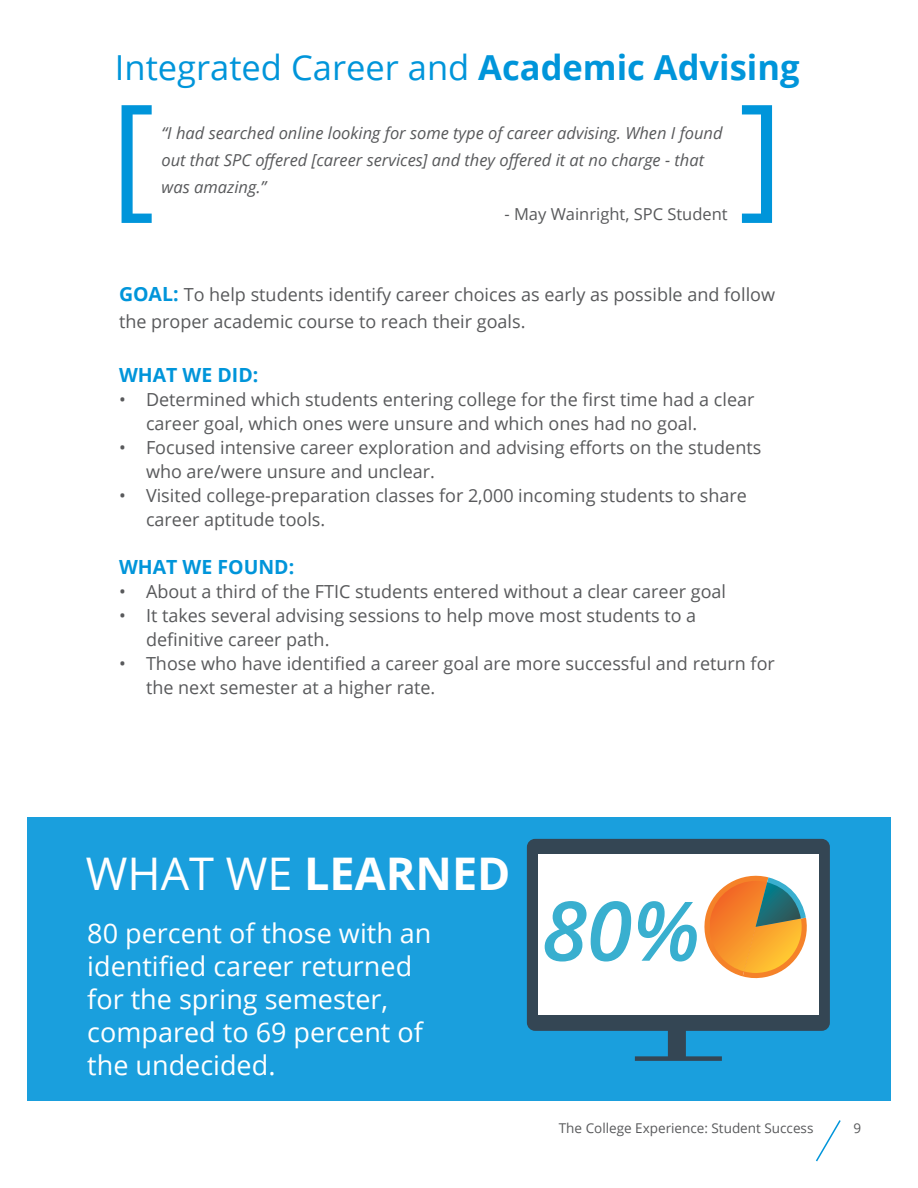
<style>
.page{position:relative;width:918px;height:1188px;background:#fff}
.page>*{position:absolute;margin:0;border:0;box-sizing:border-box;transform-origin:0 0}
.t1{font:135px "Open Sans";color:#0095da}
.t2{font:italic 600 82.2px "Open Sans";color:#39afcf}
.t3{font:700 45px "Open Sans";color:#fff}
.t4{font:34.5px "Open Sans";color:#0095da}
.t5{font:27px/33px "Open Sans";color:#fff}
.t6{font:700 19.5px "Open Sans";color:#0095da}
.t7{font:18px/24px "Open Sans";color:#58595b}
.t8{font:italic 16.5px/27px "Open Sans";color:#58595b}
.t9{font:16.5px "Open Sans";color:#58595b}
.t10{font:13.5px "Open Sans";color:#58595b}
.s1{font-weight:700}
.s2{font-weight:700;font-size:19.5px;color:#0095da}
.s3{font-weight:400}
</style>
<div class="page">
<div style="left:27px;top:817px;width:864px;height:284px;background:#1a9fdd"></div>
<svg style="left:816px;top:1120px;width:25px;height:42px"></svg>
<svg style="left:527px;top:839px;width:303px;height:222px;fill:#344654"></svg>
<div style="left:538px;top:854px;width:281px;height:161px;background:#fff"></div>
<svg style="left:704px;top:875px;width:103px;height:104px"></svg>
<h3 class="t4" style="left:115px;top:44px;width:686px">Integrated Career and <span class="s1">Academic Advising</span></h3>
<h1 class="t1" style="left:111px;top:60px;width:46px">[</h1>
<p class="t8" style="left:162px;top:119px;width:563px">“I had searched online looking for some type of career advising. When I found out that SPC offered [career services] and they offered it at no charge - that was amazing.”</p>
<p class="t9" style="left:504px;top:202px;width:225px">- May Wainright, SPC Student</p>
<p class="t7" style="left:119px;top:280px;width:658px;line-height:27px"><span class="s2">GOAL:</span> To help students identify career choices as early as possible and follow the proper academic course to reach their goals.</p>
<p class="t6" style="left:119px;top:361px;width:141px">WHAT WE DID:</p>
<p class="t7" style="left:146px;top:387px;width:610px;text-indent:-27px">• Determined which students entering college for the first time had a clear career goal, which ones were unsure and which ones had no goal.</p>
<p class="t7" style="left:146px;top:435px;width:617px;text-indent:-27px">• Focused intensive career exploration and advising efforts on the students who are/were unsure and unclear.</p>
<p class="t7" style="left:146px;top:483px;width:603px;text-indent:-27px">• Visited college-preparation classes for 2,000 incoming students to share career aptitude tools.</p>
<p class="t6" style="left:119px;top:553px;width:177px">WHAT WE FOUND:</p>
<p class="t7" style="left:119px;top:579px;width:609px">• About a third of the FTIC students entered without a clear career goal</p>
<p class="t7" style="left:146px;top:603px;width:552px;text-indent:-27px">• It takes several advising sessions to help move most students to a definitive career path.</p>
<p class="t7" style="left:146px;top:651px;width:630px;text-indent:-27px">• Those who have identified a career goal are more successful and return for the next semester at a higher rate.</p>
<h3 class="t3" style="left:86px;top:842px;width:426px"><span class="s3">WHAT WE</span> LEARNED</h3>
<h3 class="t5" style="left:87px;top:916px;width:346px">80 percent of those with an identified career returned for the spring semester, compared to 69 percent of the undecided.</h3>
<h2 class="t2" style="left:542px;top:875px;width:160px">80%</h2>
<p class="t10" style="left:559px;top:1118px;width:256px">The College Experience: Student Success</p>
<p class="t10" style="left:854px;top:1119px;width:9px">9</p>
</div>
